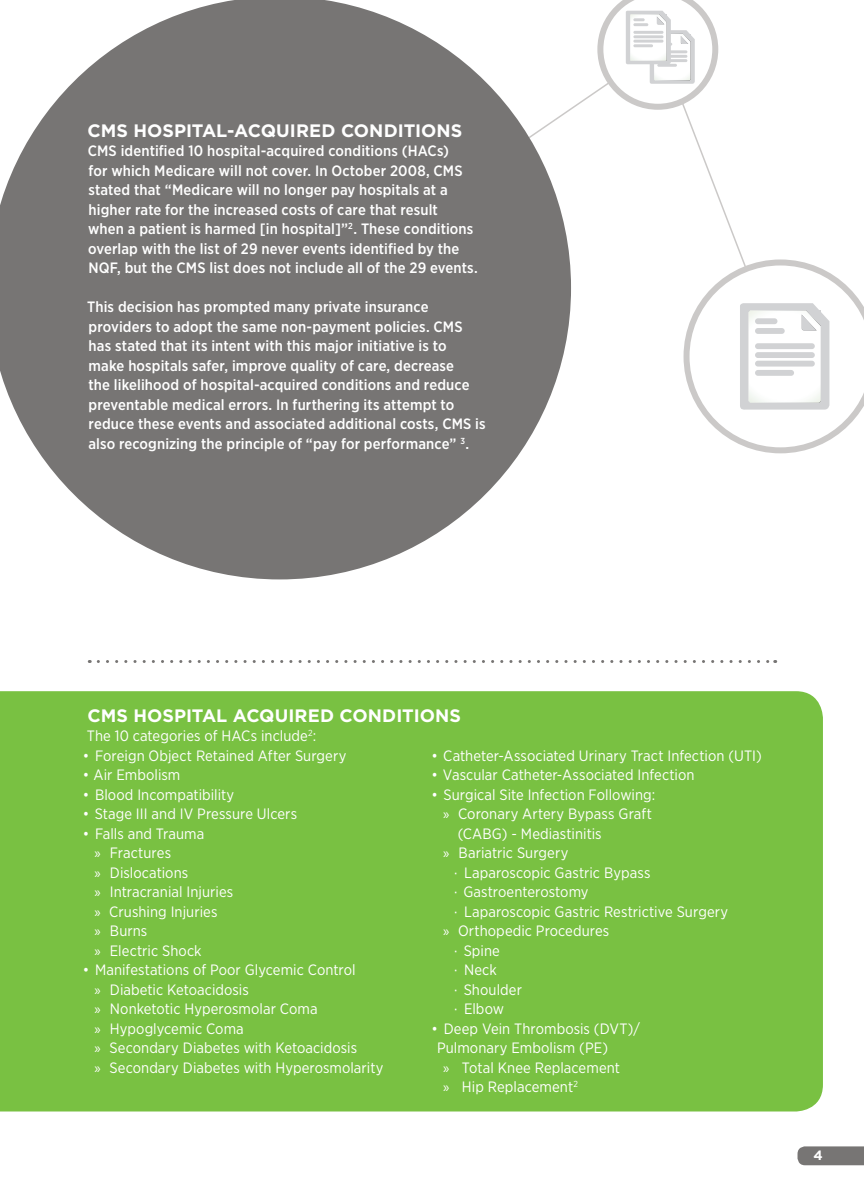
<style>
.page{position:relative;width:864px;height:1188px;background:#fff}
.page>*{position:absolute;margin:0;border:0;box-sizing:border-box;transform-origin:0 0}
.t1{font:700 18px "Gotham";letter-spacing:.005em;color:#fff}
.t2{font:15px/19.5px "Gotham Narrow";letter-spacing:.005em;color:#fff}
.t3{font:500 15px/19.5px "Gotham Narrow";letter-spacing:.01em;color:#fff}
.t4{font:700 13.5px "Gotham";color:#fff}
.s1{font-family:"Myriad Pro"}
</style>
<div class="page">
<svg style="left:0;top:0;width:571px;height:579px;fill:#777574"></svg>
<svg style="left:597px;top:0;width:267px;height:453px"></svg>
<hr style="left:633px;top:35px;width:31px;height:3px;background:#d1d2d4">
<hr style="left:633px;top:44px;width:20px;height:3px;background:#d1d2d4">
<hr style="left:633px;top:40px;width:31px;height:3px;background:#d1d2d4">
<svg style="left:798px;top:1146px;width:66px;height:19px"></svg>
<div style="left:0;top:691px;width:823px;height:421px;background:#79c142"></div>
<svg style="left:98px;top:660px;width:678px;height:3px"></svg>
<p class="t1" style="left:88px;top:120px;width:14px">CMS</p>
<p class="t1" style="left:133px;top:120px;width:331px">HOSPITAL-ACQUIRED CONDITIONS</p>
<p class="t3" style="left:88px;top:141px;width:392px">CMS identified 10 hospital-acquired conditions (HACs)<br>for which Medicare will not cover. In October 2008, CMS stated that “Medicare will no longer pay hospitals at a higher rate for the increased costs of care that result<br>when a patient is harmed [in hospital]”<sup>2</sup>. These conditions overlap with the list of 29 never events identified by the NQF, but the CMS list does not include all of the 29 events.</p>
<p class="t3" style="left:87px;top:297px;width:400px">This decision has prompted many private insurance providers to adopt the same non-payment policies. CMS has stated that its intent with this major initiative is to<br>make hospitals safer, improve quality of care, decrease<br>the likelihood of hospital-acquired conditions and reduce preventable medical errors. In furthering its attempt to reduce these events and associated additional costs, CMS is also recognizing the principle of “pay for performance” <sup>3</sup>.</p>
<p class="t1" style="left:88px;top:705px;width:14px">CMS</p>
<p class="t1" style="left:133px;top:705px;width:329px">HOSPITAL ACQUIRED CONDITIONS</p>
<p class="t2" style="left:87px;top:726px;width:231px">The 10 categories of HACs include<sup>2</sup>:</p>
<p class="t2" style="left:83px;top:745px;width:265px">• Foreign Object Retained After Surgery</p>
<p class="t2" style="left:83px;top:765px;width:99px">• Air Embolism</p>
<p class="t2" style="left:83px;top:784px;width:153px">• Blood Incompatibility</p>
<p class="t2" style="left:83px;top:804px;width:216px">• Stage III and IV Pressure Ulcers</p>
<p class="t2" style="left:94px;top:823px;width:140px;text-indent:-12px">• Falls and Trauma<br><span class="s1">»</span> Fractures<br><span class="s1">»</span> Dislocations<br><span class="s1">»</span> Intracranial Injuries <span class="s1">»</span> Crushing Injuries<br><span class="s1">»</span> Burns<br><span class="s1">»</span> Electric Shock</p>
<p class="t2" style="left:94px;top:960px;width:291px;text-indent:-12px">• Manifestations of Poor Glycemic Control<br><span class="s1">»</span> Diabetic Ketoacidosis<br><span class="s1">»</span> Nonketotic Hyperosmolar Coma<br><span class="s1">»</span> Hypoglycemic Coma<br><span class="s1">»</span> Secondary Diabetes with Ketoacidosis<br><span class="s1">»</span> Secondary Diabetes with Hyperosmolarity</p>
<p class="t2" style="left:432px;top:745px;width:332px">• Catheter-Associated Urinary Tract Infection (UTI)</p>
<p class="t2" style="left:432px;top:765px;width:265px">• Vascular Catheter-Associated Infection</p>
<p class="t2" style="left:432px;top:784px;width:225px">• Surgical Site Infection Following:</p>
<p class="t2" style="left:443px;top:804px;width:210px"><span class="s1">»</span> Coronary Artery Bypass Graft</p>
<p class="t2" style="left:458px;top:823px;width:145px">(CABG) - Mediastinitis</p>
<p class="t2" style="left:443px;top:843px;width:127px"><span class="s1">»</span> Bariatric Surgery</p>
<p class="t2" style="left:454px;top:862px;width:198px">· Laparoscopic Gastric Bypass</p>
<p class="t2" style="left:454px;top:882px;width:136px">· Gastroenterostomy</p>
<p class="t2" style="left:454px;top:901px;width:275px">· Laparoscopic Gastric Restrictive Surgery</p>
<p class="t2" style="left:443px;top:921px;width:168px"><span class="s1">»</span> Orthopedic Procedures</p>
<p class="t2" style="left:454px;top:940px;width:47px">· Spine</p>
<p class="t2" style="left:454px;top:960px;width:44px">· Neck</p>
<p class="t2" style="left:454px;top:979px;width:69px">· Shoulder</p>
<p class="t2" style="left:454px;top:999px;width:51px">· Elbow</p>
<p class="t2" style="left:432px;top:1018px;width:210px">• Deep Vein Thrombosis (DVT)/</p>
<p class="t2" style="left:437px;top:1038px;width:173px">Pulmonary Embolism (PE)</p>
<p class="t2" style="left:443px;top:1057px;width:178px"><span class="s1">»</span> Total Knee Replacement</p>
<p class="t2" style="left:443px;top:1077px;width:136px"><span class="s1">»</span> Hip Replacement<sup>2</sup></p>
<p class="t4" style="left:813px;top:1147px;width:11px">4</p>
</div>
